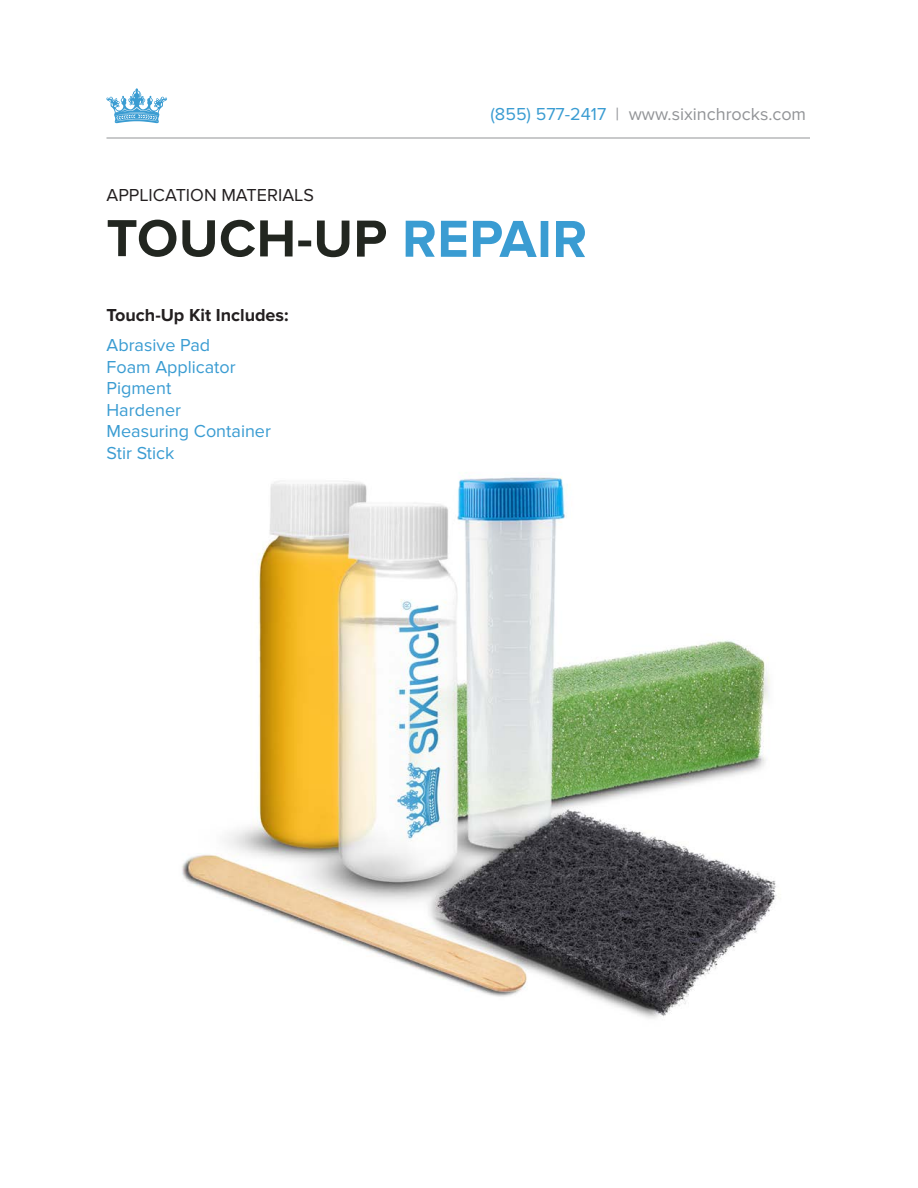
<style>
.page{position:relative;width:918px;height:1188px;background:#fff}
.page>*{position:absolute;margin:0;border:0;box-sizing:border-box;transform-origin:0 0}
.t1{font:700 54px "Proxima Nova";letter-spacing:.01em;color:#222620}
.t2{font:18px/21.6px "Proxima Nova";color:#3a9cd2}
.t3{font:18px "Proxima Nova";color:#929497}
.t4{font:18px "Proxima Nova";color:#231f20}
.t5{font:700 18px "Proxima Nova";color:#231f20}
.s1{color:#3a9cd2}
</style>
<div class="page">
<img style="left:182px;top:472px;width:595px;height:547px">
<svg style="left:106px;top:88px;width:61px;height:35px"></svg>
<hr style="left:106px;top:138px;width:704px;height:1px;background:#929497">
<p class="t4" style="left:106px;top:185px;width:209px">APPLICATION MATERIALS</p>
<p class="t3" style="left:490px;top:104px;width:317px"><span class="s1">(855) 577-2417</span> | www.sixinchrocks.com</p>
<h1 class="t1" style="left:106px;top:207px;width:482px">TOUCH-UP <span class="s1">REPAIR</span></h1>
<p class="t5" style="left:106px;top:305px;width:184px">Touch-Up Kit Includes:</p>
<p class="t2" style="left:106px;top:334px;width:166px">Abrasive Pad<br>Foam Applicator<br>Pigment<br>Hardener<br>Measuring Container<br>Stir Stick</p>
</div>
